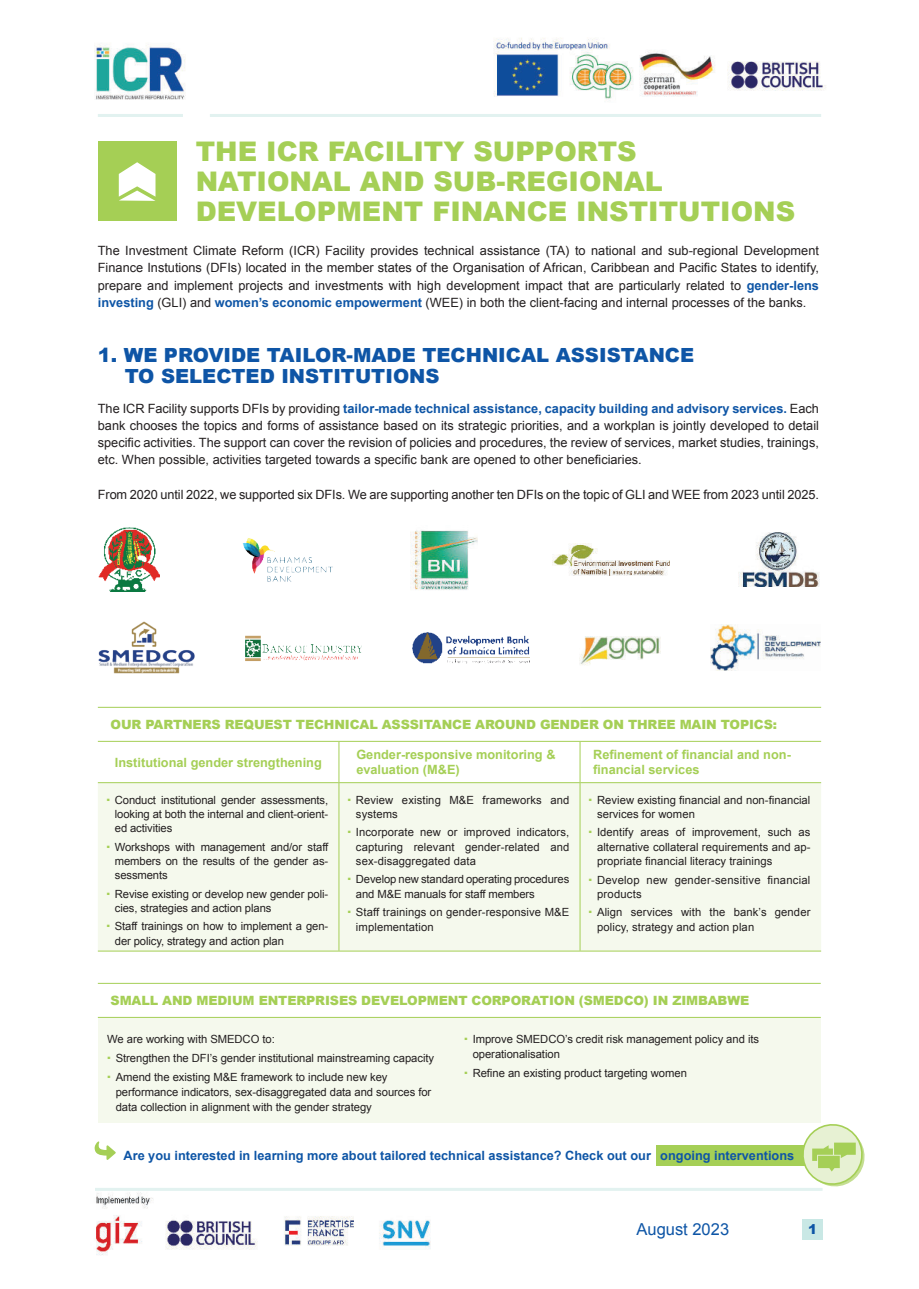
<style>
.page{position:relative;width:919px;height:1289px;background:#fff}
.page>*{position:absolute;margin:0;border:0;box-sizing:border-box;transform-origin:0 0}
.t1{font:900 27px/30px "Arial";color:#a5cf56}
.t2{font:900 19.5px/21px "Arial";color:#0e55a6}
.t3{font:16.5px "Arial";color:#0e55a6}
.t4{font:900 13.5px "Arial";color:#0e55a6}
.t5{font:12.75px/17.2px "Arial";color:#231f20;text-align:justify}
.t6{font:900 12.75px "Arial";letter-spacing:-.01em;color:#a5cf56}
.t7{font:700 12.75px/15px "Arial";color:#a5cf56}
.t8{font:700 12.75px "Arial";color:#0e55a6}
.t9{font:11.25px/14.2px "Arial";letter-spacing:-.005em;color:#231f20}
.t10{font:11.25px/14.2px "Arial";letter-spacing:.02em;color:#231f20}
.s1{font-weight:700;color:#0e55a6}
.s2{font-weight:900;color:#a5cf56}
</style>
<div class="page">
<img style="left:95px;top:1190px;width:344px;height:66px">
<img style="left:94px;top:44px;width:92px;height:56px">
<hr style="left:210px;top:114px;width:611px;height:3px;background:#e2f2f0">
<hr style="left:95px;top:1187px;width:727px;height:3px;background:#e2f2f0">
<hr style="left:98px;top:114px;width:85px;height:3px;background:#e2f2f0">
<div style="left:802px;top:1219px;width:20px;height:20px;background:#c9e8e5"></div>
<img style="left:99px;top:527px;width:60px;height:65px">
<img style="left:410px;top:530px;width:68px;height:60px">
<img style="left:242px;top:538px;width:91px;height:44px">
<img style="left:552px;top:543px;width:117px;height:32px">
<img style="left:738px;top:532px;width:82px;height:54px">
<img style="left:98px;top:621px;width:96px;height:53px">
<img style="left:245px;top:635px;width:117px;height:26px">
<img style="left:412px;top:632px;width:117px;height:31px">
<img style="left:580px;top:636px;width:80px;height:29px">
<img style="left:710px;top:625px;width:110px;height:45px">
<div style="left:98px;top:783px;width:723px;height:167px;background:#f5f9ed"></div>
<hr style="left:338px;top:741px;width:1px;height:41px;background:#a5cf56">
<hr style="left:98px;top:782px;width:241px;height:1px;background:#a5cf56">
<hr style="left:338px;top:783px;width:1px;height:167px;background:#a5cf56">
<hr style="left:98px;top:950px;width:241px;height:1px;background:#a5cf56">
<hr style="left:339px;top:950px;width:241px;height:1px;background:#a5cf56">
<hr style="left:580px;top:950px;width:241px;height:1px;background:#a5cf56">
<hr style="left:98px;top:707px;width:241px;height:1px;background:#a5cf56">
<hr style="left:339px;top:707px;width:241px;height:1px;background:#a5cf56">
<hr style="left:580px;top:707px;width:241px;height:1px;background:#a5cf56">
<hr style="left:98px;top:741px;width:241px;height:1px;background:#a5cf56">
<hr style="left:339px;top:741px;width:241px;height:1px;background:#a5cf56">
<hr style="left:580px;top:741px;width:241px;height:1px;background:#a5cf56">
<hr style="left:579px;top:741px;width:1px;height:41px;background:#a5cf56">
<hr style="left:339px;top:782px;width:241px;height:1px;background:#a5cf56">
<hr style="left:580px;top:782px;width:241px;height:1px;background:#a5cf56">
<hr style="left:579px;top:783px;width:1px;height:167px;background:#a5cf56">
<div style="left:98px;top:1017px;width:722px;height:105px;background:#f5f9ed"></div>
<hr style="left:98px;top:982px;width:722px;height:1px;background:#a5cf56">
<hr style="left:98px;top:1017px;width:722px;height:1px;background:#a5cf56">
<div style="left:98px;top:141px;width:78px;height:80px;background:#a5cf55"></div>
<svg style="left:119px;top:162px;width:36px;height:39px"></svg>
<div style="left:656px;top:1144px;width:166px;height:21px;background:#a5cf56"></div>
<svg style="left:95px;top:1141px;width:21px;height:18px"></svg>
<svg style="left:798px;top:1119px;width:67px;height:70px"></svg>
<img style="left:493px;top:37px;width:333px;height:64px">
<img style="left:278px;top:1210px;width:83px;height:43px">
<h1 class="t1" style="left:196px;top:139px;width:601px">THE ICR FACILITY SUPPORTS<br>NATIONAL AND SUB-REGIONAL<br>DEVELOPMENT FINANCE INSTITUTIONS</h1>
<p class="t5" style="left:98px;top:243px;width:722px">The Investment Climate Reform (ICR) Facility provides technical assistance (TA) to national and sub-regional Development Finance Instutions (DFIs) located in the member states of the Organisation of African, Caribbean and Pacific States to identify, prepare and implement projects and investments with high development impact that are particularly related to <span class="s1">gender-lens investing</span> (GLI) and <span class="s1">women’s economic empowerment</span> (WEE) in both the client-facing and internal processes of the banks.</p>
<h2 class="t2" style="left:125px;top:346px;width:571px;text-indent:-27px">1. WE PROVIDE TAILOR-MADE TECHNICAL ASSISTANCE<br>TO SELECTED INSTITUTIONS</h2>
<p class="t5" style="left:98px;top:400px;width:722px">The ICR Facility supports DFIs by providing <span class="s1">tailor-made technical assistance, capacity building and advisory services.</span> Each bank chooses the topics and forms of assistance based on its strategic priorities, and a workplan is jointly developed to detail specific activities. The support can cover the revision of policies and procedures, the review of services, market studies, trainings, etc. When possible, activities targeted towards a specific bank are opened to other beneficiaries.</p>
<p class="t5" style="left:98px;top:487px;width:722px">From 2020 until 2022, we supported six DFIs. We are supporting another ten DFIs on the topic of GLI and WEE from 2023 until 2025.</p>
<p class="t6" style="left:111px;top:719px;width:668px">OUR PARTNERS REQUEST TECHNICAL ASSSITANCE AROUND GENDER ON THREE MAIN TOPICS:</p>
<p class="t7" style="left:115px;top:755px;width:208px">Institutional gender strengthening</p>
<p class="t7" style="left:356px;top:748px;width:201px">Gender-responsive monitoring &amp; evaluation (M&amp;E)</p>
<p class="t7" style="left:593px;top:747px;width:199px">Refinement of financial and non&shy;financial services</p>
<p class="t9" style="left:115px;top:793px;width:215px;text-align:justify;text-indent:-9px"><span class="s2">∙</span> Conduct institutional gender assessments, looking at both the internal and client-orient&shy;ed activities</p>
<p class="t9" style="left:115px;top:840px;width:215px;text-align:justify;text-indent:-9px"><span class="s2">∙</span> Workshops with management and/or staff members on the results of the gender as&shy;sessments</p>
<p class="t9" style="left:115px;top:887px;width:215px;text-indent:-9px"><span class="s2">∙</span> Revise existing or develop new gender poli&shy;cies, strategies and action plans</p>
<p class="t9" style="left:115px;top:919px;width:215px;text-indent:-9px"><span class="s2">∙</span> Staff trainings on how to implement a gen&shy;der policy, strategy and action plan</p>
<p class="t9" style="left:597px;top:792px;width:215px;text-indent:-9px"><span class="s2">∙</span> Review existing financial and non-financial services for women</p>
<p class="t9" style="left:597px;top:826px;width:215px;text-align:justify;text-indent:-9px"><span class="s2">∙</span> Identify areas of improvement, such as alternative collateral requirements and ap&shy;propriate financial literacy trainings</p>
<p class="t10" style="left:597px;top:872px;width:215px;text-indent:-9px"><span class="s2">∙</span> Develop new gender-sensitive financial products</p>
<p class="t9" style="left:597px;top:906px;width:215px;text-indent:-9px"><span class="s2">∙</span> Align services with the bank’s gender policy, strategy and action plan</p>
<p class="t9" style="left:356px;top:793px;width:215px;text-indent:-9px"><span class="s2">∙</span> Review existing M&amp;E frameworks and systems</p>
<p class="t9" style="left:356px;top:826px;width:215px;text-align:justify;text-indent:-9px"><span class="s2">∙</span> Incorporate new or improved indicators, capturing relevant gender-related and sex-disaggregated data</p>
<p class="t9" style="left:356px;top:873px;width:215px;text-indent:-9px"><span class="s2">∙</span> Develop new standard operating procedures and M&amp;E manuals for staff members</p>
<p class="t9" style="left:356px;top:905px;width:215px;text-indent:-9px"><span class="s2">∙</span> Staff trainings on gender-responsive M&amp;E implementation</p>
<p class="t6" style="left:111px;top:996px;width:640px">SMALL AND MEDIUM ENTERPRISES DEVELOPMENT CORPORATION (SMEDCO) IN ZIMBABWE</p>
<p class="t9" style="left:107px;top:1029px;width:328px;line-height:19.2px">We are working with SMEDCO to:<br><span class="s2">∙</span> Strengthen the DFI’s gender institutional mainstreaming capacity <span class="s2">∙</span> Amend the existing M&amp;E framework to include new key</p>
<p class="t9" style="left:116px;top:1085px;width:317px;line-height:15px">performance indicators, sex-disaggregated data and sources for data collection in alignment with the gender strategy</p>
<p class="t9" style="left:472px;top:1031px;width:288px;line-height:15px;text-indent:-9px"><span class="s2">∙</span> Improve SMEDCO’s credit risk management policy and its operationalisation</p>
<p class="t9" style="left:464px;top:1065px;width:224px"><span class="s2">∙</span> Refine an existing product targeting women</p>
<p class="t8" style="left:123px;top:1150px;width:672px">Are you interested in learning more about tailored technical assistance? Check out our ongoing interventions</p>
<h3 class="t3" style="left:636px;top:1223px;width:94px">August 2023</h3>
<p class="t4" style="left:808px;top:1224px;width:11px">1</p>
</div>
